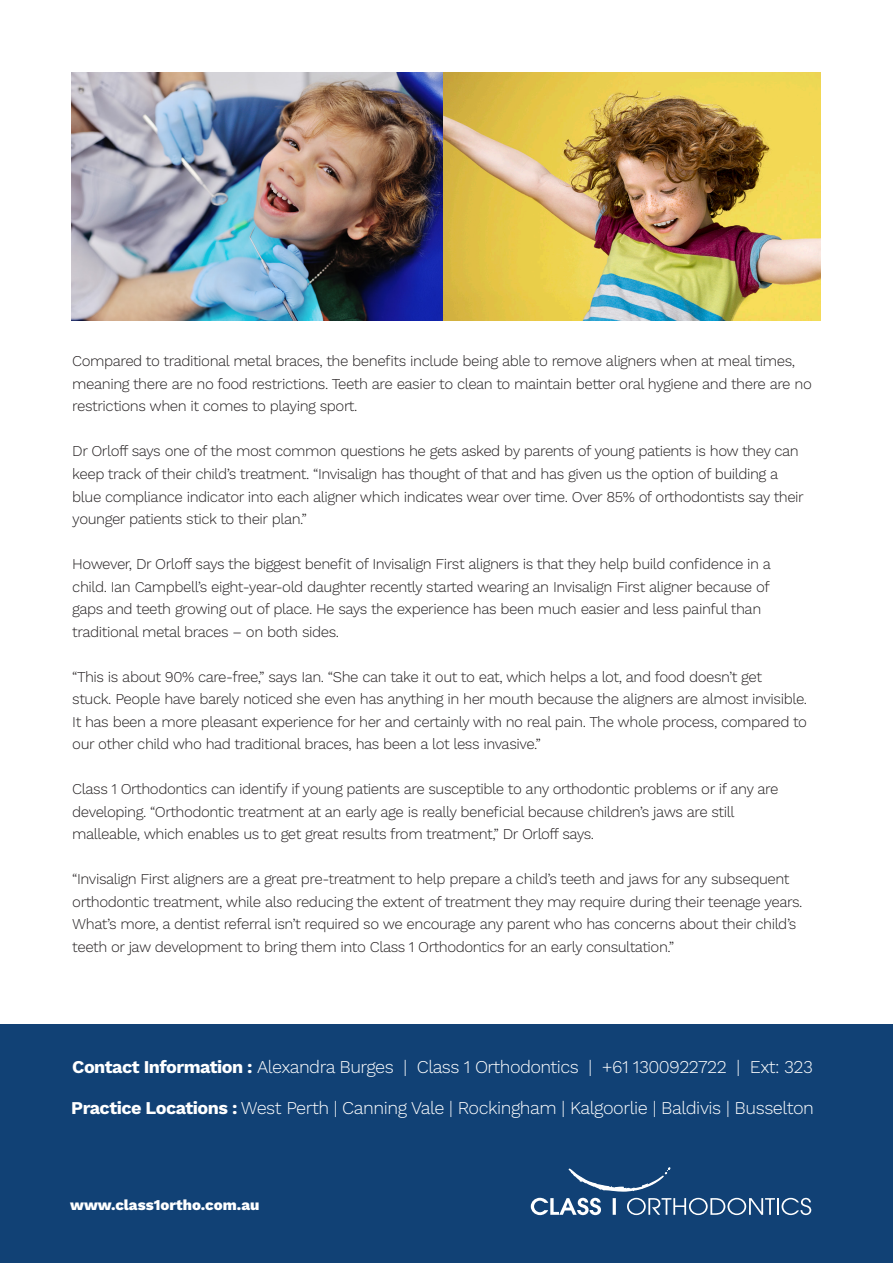
<style>
.page{position:relative;width:893px;height:1263px;background:#fff}
.page>*{position:absolute;margin:0;border:0;box-sizing:border-box;transform-origin:0 0}
.t1{font:300 18px "Work Sans";letter-spacing:-.03em;color:#fff}
.t2{font:300 15px "Work Sans";letter-spacing:-.03em;color:#231f20}
.t3{font:800 15px "Work Sans";color:#fff}
.s1{font-weight:700}
</style>
<div class="page">
<div style="left:0;top:1025px;width:893px;height:238px;background:#114175"></div>
<img style="left:72px;top:72px;width:749px;height:248px">
<svg style="left:569px;top:1167px;width:101px;height:25px"></svg>
<svg style="left:531px;top:1198px;width:70px;height:17px"></svg>
<svg style="left:613px;top:1198px;width:3px;height:17px"></svg>
<svg style="left:627px;top:1198px;width:184px;height:17px"></svg>
<p class="t2" style="left:72px;top:352px;width:724px">Compared to traditional metal braces, the benefits include being able to remove aligners when at meal times,</p>
<p class="t2" style="left:72px;top:375px;width:741px">meaning there are no food restrictions. Teeth are easier to clean to maintain better oral hygiene and there are no</p>
<p class="t2" style="left:72px;top:397px;width:287px">restrictions when it comes to playing sport.</p>
<p class="t2" style="left:72px;top:442px;width:728px">Dr Orloff says one of the most common questions he gets asked by parents of young patients is how they can</p>
<p class="t2" style="left:72px;top:465px;width:707px">keep track of their child’s treatment. “Invisalign has thought of that and has given us the option of building a</p>
<p class="t2" style="left:72px;top:487px;width:733px">blue compliance indicator into each aligner which indicates wear over time. Over 85% of orthodontists say their</p>
<p class="t2" style="left:72px;top:510px;width:236px">younger patients stick to their plan.”</p>
<p class="t2" style="left:72px;top:555px;width:700px">However, Dr Orloff says the biggest benefit of Invisalign First aligners is that they help build confidence in a</p>
<p class="t2" style="left:72px;top:577px;width:699px">child. Ian Campbell’s eight-year-old daughter recently started wearing an Invisalign First aligner because of</p>
<p class="t2" style="left:72px;top:600px;width:690px">gaps and teeth growing out of place. He says the experience has been much easier and less painful than</p>
<p class="t2" style="left:72px;top:622px;width:268px">traditional metal braces – on both sides.</p>
<p class="t2" style="left:72px;top:667px;width:691px">“This is about 90% care-free,” says Ian. “She can take it out to eat, which helps a lot, and food doesn’t get</p>
<p class="t2" style="left:72px;top:690px;width:736px">stuck. People have barely noticed she even has anything in her mouth because the aligners are almost invisible.</p>
<p class="t2" style="left:72px;top:712px;width:736px">It has been a more pleasant experience for her and certainly with no real pain. The whole process, compared to</p>
<p class="t2" style="left:72px;top:735px;width:470px">our other child who had traditional braces, has been a lot less invasive.”</p>
<p class="t2" style="left:72px;top:780px;width:708px">Class 1 Orthodontics can identify if young patients are susceptible to any orthodontic problems or if any are</p>
<p class="t2" style="left:72px;top:802px;width:664px">developing. “Orthodontic treatment at an early age is really beneficial because children’s jaws are still</p>
<p class="t2" style="left:72px;top:825px;width:523px">malleable, which enables us to get great results from treatment,” Dr Orloff says.</p>
<p class="t2" style="left:72px;top:870px;width:719px">“Invisalign First aligners are a great pre-treatment to help prepare a child’s teeth and jaws for any subsequent</p>
<p class="t2" style="left:72px;top:892px;width:732px">orthodontic treatment, while also reducing the extent of treatment they may require during their teenage years.</p>
<p class="t2" style="left:72px;top:915px;width:726px">What’s more, a dentist referral isn’t required so we encourage any parent who has concerns about their child’s</p>
<p class="t2" style="left:72px;top:937px;width:603px">teeth or jaw development to bring them into Class 1 Orthodontics for an early consultation.”</p>
<p class="t1" style="left:72px;top:1056px;width:742px"><span class="s1">Contact Information :</span> Alexandra Burges | Class 1 Orthodontics | +61 1300922722 | Ext: 323</p>
<p class="t1" style="left:71px;top:1097px;width:744px"><span class="s1">Practice Locations :</span> West Perth | Canning Vale | Rockingham | Kalgoorlie | Baldivis | Busselton</p>
<p class="t3" style="left:70px;top:1196px;width:191px">www.class1ortho.com.au</p>
</div>
